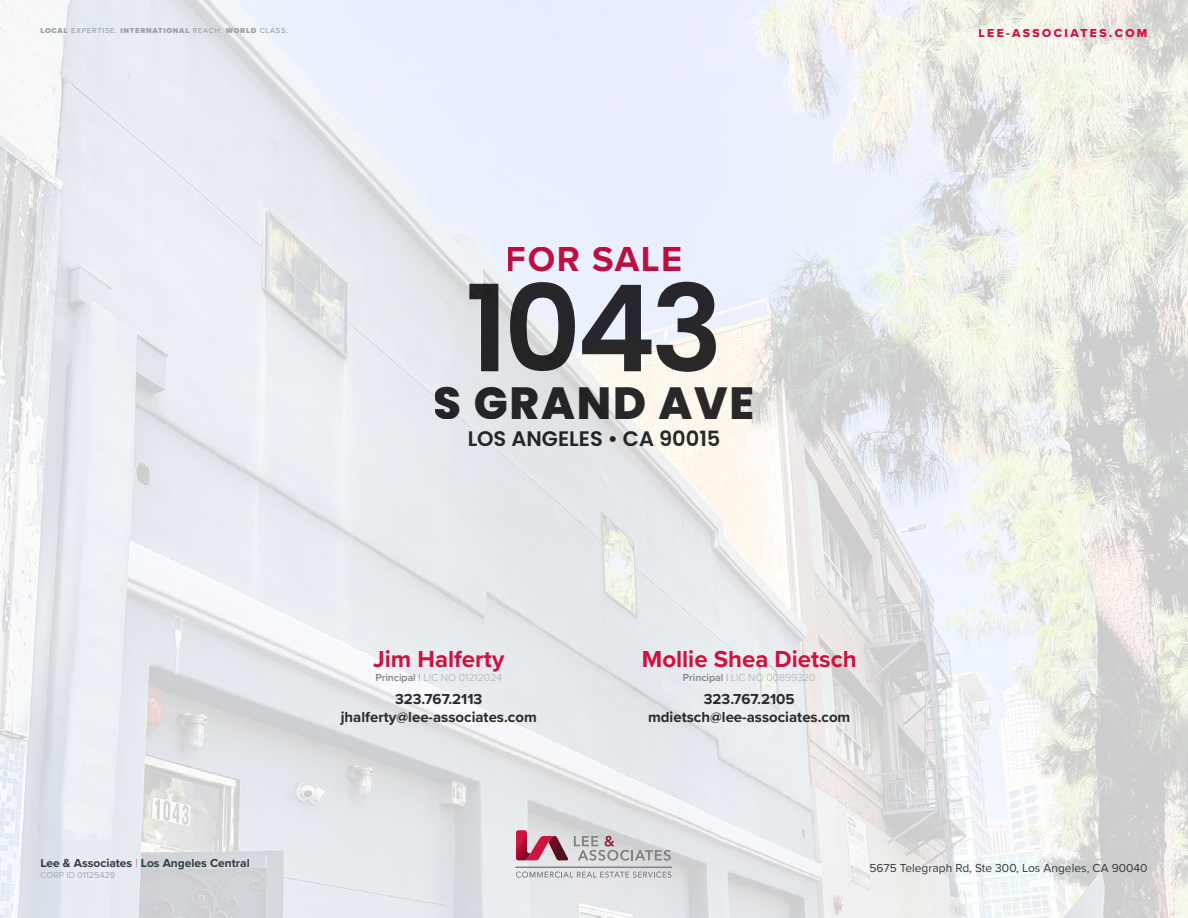
<style>
.page{position:relative;width:1188px;height:918px;background:#fff}
.page>*{position:absolute;margin:0;border:0;box-sizing:border-box;transform-origin:0 0}
.t1{font:600 120px "Poppins";color:#2a292c}
.t2{font:800 45px "Poppins";letter-spacing:.04em;color:#2a292c}
.t3{font:700 36px "Proxima Nova";letter-spacing:.04em;color:#cd1141}
.t4{font:700 24px "Proxima Nova";color:#cd1141}
.t5{font:600 21px "Poppins";color:#2a292c}
.t6{font:700 15px "Proxima Nova";color:#2a292c}
.t7{font:12px "Proxima Nova";color:#2f3b41}
.t8{font:700 12px "Proxima Nova";color:#2f3b41}
.t9{font:12px "Proxima Nova Extrabld";letter-spacing:.2em;color:#cd1141}
.t10{font:300 10.5px "Proxima Nova";color:#a8aaad}
.t11{font:9px "Proxima Nova";color:#a8aaad}
.t12{font:900 7.5px "Proxima Nova";letter-spacing:.1em;color:#94a2aa}
.s1{font-weight:500}
.s2{font-family:"Proxima Nova T";font-weight:100;color:#cd1141}
.s3{font-weight:600;color:#7e8083}
</style>
<div class="page">
<img style="left:0;top:0;width:1188px;height:918px">
<svg style="left:516px;top:830px;width:155px;height:31px;background:#c6abb4"></svg>
<hr style="left:516px;top:867px;width:156px;height:1px;background:#7e8083">
<svg style="left:516px;top:872px;width:155px;height:6px"></svg>
<p class="t12" style="left:40px;top:25px;width:249px">LOCAL <span class="s1">EXPERTISE.</span> INTERNATIONAL <span class="s1">REACH.</span> WORLD <span class="s1">CLASS.</span></p>
<p class="t9" style="left:978px;top:24px;width:171px">LEE-ASSOCIATES.COM</p>
<h3 class="t3" style="left:506px;top:233px;width:178px">FOR SALE</h3>
<h1 class="t1" style="left:465px;top:260px;width:259px">1043</h1>
<h2 class="t2" style="left:434px;top:377px;width:322px">S GRAND AVE</h2>
<h3 class="t5" style="left:468px;top:426px;width:254px">LOS ANGELES • CA 90015</h3>
<p class="t8" style="left:41px;top:854px;width:211px">Lee &amp; Associates <span class="s2">|</span> Los Angeles Central</p>
<p class="t11" style="left:40px;top:868px;width:76px">CORP ID 01125429</p>
<p class="t4" style="left:373px;top:641px;width:133px">Jim Halferty</p>
<p class="t10" style="left:375px;top:670px;width:128px"><span class="s3">Principal</span> <span class="s2">|</span> LIC NO 01212024</p>
<p class="t6" style="left:395px;top:688px;width:89px">323.767.2113</p>
<p class="t6" style="left:341px;top:706px;width:198px">jhalferty@lee-associates.com</p>
<p class="t4" style="left:642px;top:641px;width:216px">Mollie Shea Dietsch</p>
<p class="t10" style="left:683px;top:670px;width:134px"><span class="s3">Principal</span> <span class="s2">|</span> LIC NO 00899320</p>
<p class="t6" style="left:704px;top:688px;width:92px">323.767.2105</p>
<p class="t6" style="left:648px;top:706px;width:204px">mdietsch@lee-associates.com</p>
<p class="t7" style="left:869px;top:859px;width:280px">5675 Telegraph Rd, Ste 300, Los Angeles, CA 90040</p>
</div>
